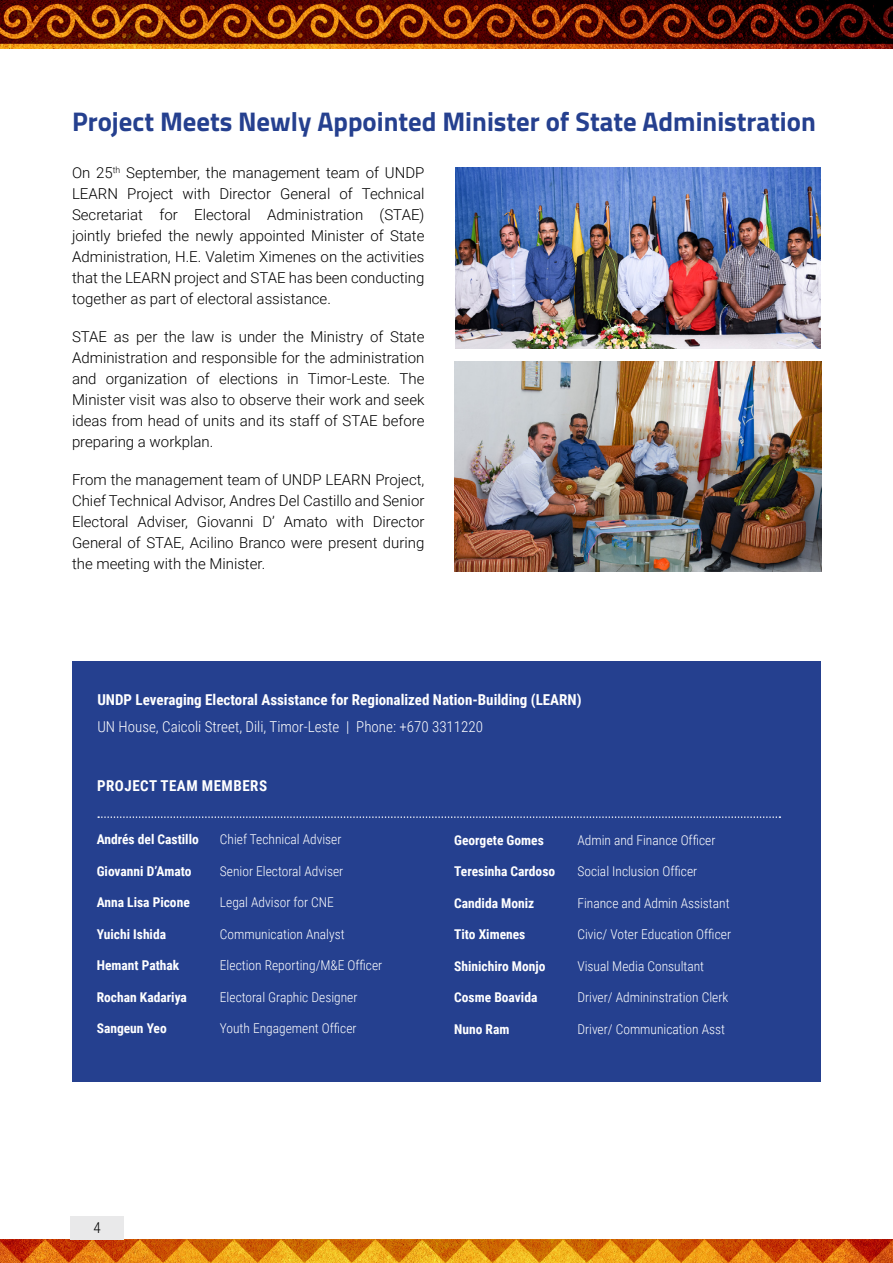
<style>
.page{position:relative;width:893px;height:1263px;background:#fff}
.page>*{position:absolute;margin:0;border:0;box-sizing:border-box;transform-origin:0 0}
.t1{font:700 27px "Titillium";color:#25408f}
.t2{font:300 15px/21px "Roboto";color:#000;text-align:justify}
.t3{font:700 15px "Roboto Condensed";color:#fff}
.t4{font:300 15px "Roboto Condensed";color:#fff}
.t5{font:700 15px "Roboto Condensed";letter-spacing:.035em;color:#fff}
.t6{font:300 15px "Roboto Condensed";color:#000}
.t7{font:300 13.5px "Roboto Condensed";color:#fff}
.t8{font:700 13.5px "Roboto Condensed";color:#fff}
</style>
<div class="page">
<img style="left:0;top:0;width:893px;height:49px">
<img style="left:0;top:1239px;width:893px;height:24px">
<div style="left:70px;top:1216px;width:54px;height:23px;background:#e9e9ea"></div>
<div style="left:72px;top:661px;width:749px;height:421px;background:#25408f"></div>
<svg style="left:98px;top:816px;width:682px;height:2px"></svg>
<img style="left:455px;top:167px;width:366px;height:182px">
<img style="left:455px;top:361px;width:366px;height:211px">
<p class="t1" style="left:72px;top:101px;width:745px">Project Meets Newly Appointed Minister of State Administration</p>
<p class="t2" style="left:72px;top:162px;width:354px">On 25<sup>th</sup> September, the management team of UNDP LEARN Project with Director General of Technical Secretariat for Electoral Administration (STAE) jointly briefed the newly appointed Minister of State Administration, H.E. Valetim Ximenes on the activities that the LEARN project and STAE has been conducting together as part of electoral assistance.</p>
<p class="t2" style="left:72px;top:326px;width:354px">STAE as per the law is under the Ministry of State Administration and responsible for the administration and organization of elections in Timor-Leste. The Minister visit was also to observe their work and seek ideas from head of units and its staff of STAE before preparing a workplan.</p>
<p class="t2" style="left:72px;top:469px;width:354px">From the management team of UNDP LEARN Project, Chief Technical Advisor, Andres Del Castillo and Senior Electoral Adviser, Giovanni D’ Amato with Director General of STAE, Acilino Branco were present during the meeting with the Minister.</p>
<p class="t3" style="left:97px;top:689px;width:486px">UNDP Leveraging Electoral Assistance for Regionalized Nation-Building (LEARN)</p>
<p class="t4" style="left:97px;top:716px;width:387px">UN House, Caicoli Street, Dili, Timor-Leste | Phone: +670 3311220</p>
<p class="t5" style="left:97px;top:776px;width:172px">PROJECT TEAM MEMBERS</p>
<p class="t8" style="left:97px;top:830px;width:104px">Andrés del Castillo</p>
<p class="t7" style="left:220px;top:830px;width:123px">Chief Technical Adviser</p>
<p class="t8" style="left:97px;top:862px;width:96px">Giovanni D’Amato</p>
<p class="t7" style="left:220px;top:862px;width:125px">Senior Electoral Adviser</p>
<p class="t8" style="left:97px;top:893px;width:95px">Anna Lisa Picone</p>
<p class="t7" style="left:220px;top:893px;width:115px">Legal Advisor for CNE</p>
<p class="t8" style="left:97px;top:925px;width:71px">Yuichi Ishida</p>
<p class="t7" style="left:220px;top:925px;width:126px">Communication Analyst</p>
<p class="t8" style="left:97px;top:956px;width:84px">Hemant Pathak</p>
<p class="t7" style="left:220px;top:956px;width:164px">Election Reporting/M&amp;E Officer</p>
<p class="t8" style="left:97px;top:988px;width:92px">Rochan Kadariya</p>
<p class="t7" style="left:220px;top:988px;width:139px">Electoral Graphic Designer</p>
<p class="t8" style="left:97px;top:1019px;width:72px">Sangeun Yeo</p>
<p class="t7" style="left:220px;top:1019px;width:138px">Youth Engagement Officer</p>
<p class="t8" style="left:454px;top:830px;width:91px">Georgete Gomes</p>
<p class="t7" style="left:577px;top:830px;width:140px">Admin and Finance Officer</p>
<p class="t8" style="left:454px;top:862px;width:102px">Teresinha Cardoso</p>
<p class="t7" style="left:577px;top:862px;width:121px">Social Inclusion Officer</p>
<p class="t8" style="left:454px;top:893px;width:82px">Candida Moniz</p>
<p class="t7" style="left:577px;top:893px;width:154px">Finance and Admin Assistant</p>
<p class="t8" style="left:454px;top:925px;width:73px">Tito Ximenes</p>
<p class="t7" style="left:577px;top:925px;width:155px">Civic/ Voter Education Officer</p>
<p class="t8" style="left:454px;top:956px;width:93px">Shinichiro Monjo</p>
<p class="t7" style="left:577px;top:956px;width:128px">Visual Media Consultant</p>
<p class="t8" style="left:454px;top:988px;width:85px">Cosme Boavida</p>
<p class="t7" style="left:577px;top:988px;width:152px">Driver/ Admininstration Clerk</p>
<p class="t8" style="left:454px;top:1019px;width:57px">Nuno Ram</p>
<p class="t7" style="left:577px;top:1019px;width:149px">Driver/ Communication Asst</p>
<p class="t6" style="left:94px;top:1217px;width:9px">4</p>
</div>
